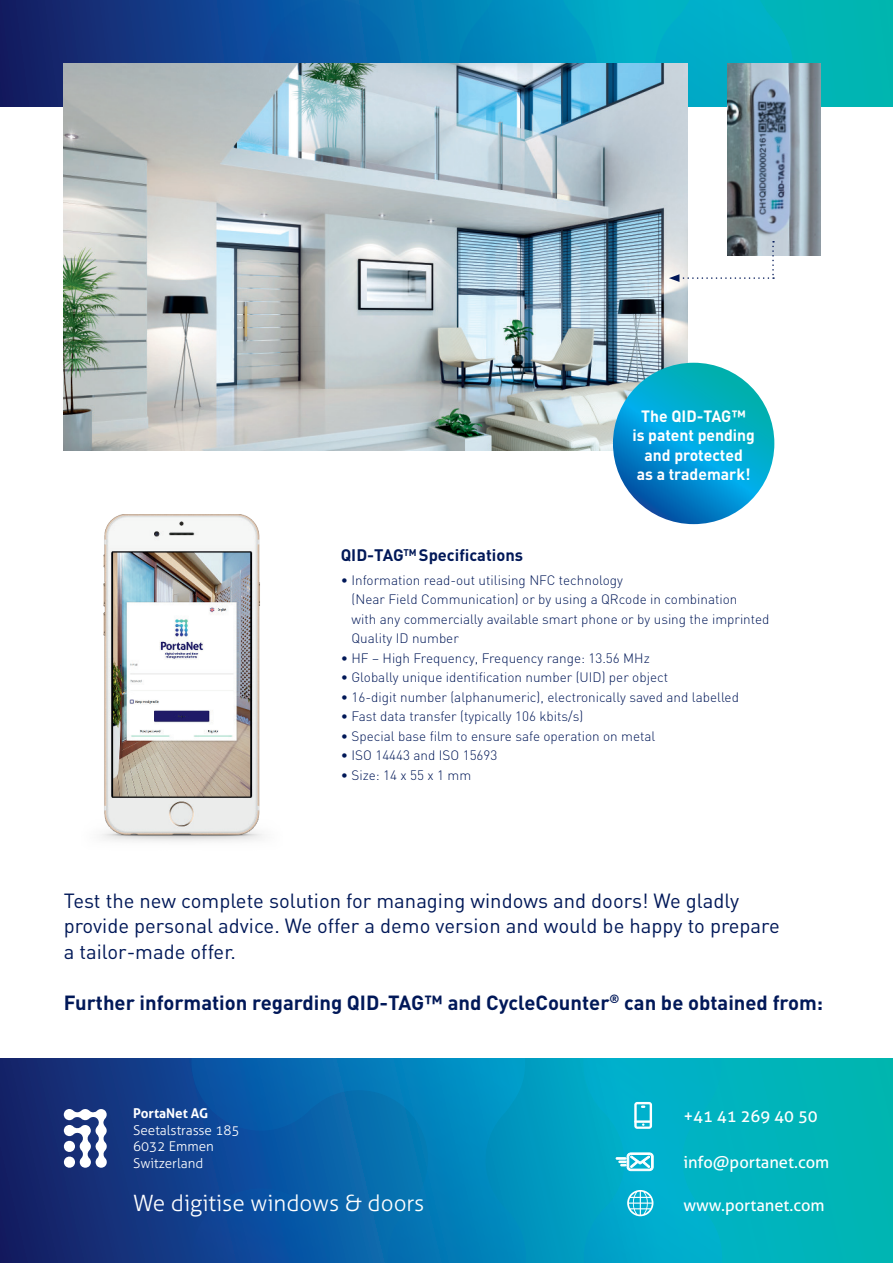
<style>
.page{position:relative;width:893px;height:1263px;background:#fff}
.page>*{position:absolute;margin:0;border:0;box-sizing:border-box;transform-origin:0 0}
.t1{font:300 22.5px "Aller";color:#fff}
.t2{font:20.25px/25.5px "DIN";color:#011858}
.t3{font:700 20.25px "DIN";color:#011858}
.t4{font:16.5px "Aller";color:#fff}
.t5{font:700 16.5px "DIN";color:#011858}
.t6{font:700 16.2px/19.2px "DIN";color:#fff;text-align:center}
.t7{font:300 13.5px/19.5px "DIN";color:#011858}
.t8{font:300 13.5px/16.5px "Aller";color:#fff}
.t9{font:700 13.5px "Aller";color:#fff}
</style>
<div class="page">
<svg style="left:0;top:0;width:893px;height:106px;background:#0e5b8c"></svg>
<svg style="left:597px;top:0;width:202px;height:106px;background:#02afc6"></svg>
<svg style="left:256px;top:0;width:341px;height:64px;background:#0679b3"></svg>
<img style="left:64px;top:64px;width:623px;height:387px">
<img style="left:727px;top:64px;width:94px;height:191px">
<svg style="left:669px;top:241px;width:105px;height:41px"></svg>
<svg style="left:0;top:1058px;width:893px;height:205px;background:#0a7097"></svg>
<svg style="left:526px;top:1058px;width:202px;height:205px;background:#00a8c6"></svg>
<svg style="left:185px;top:1188px;width:6px;height:75px"></svg>
<svg style="left:191px;top:1058px;width:335px;height:205px;background:#066cae"></svg>
<svg style="left:63px;top:1108px;width:44px;height:60px"></svg>
<svg style="left:634px;top:1102px;width:18px;height:27px"></svg>
<svg style="left:616px;top:1152px;width:38px;height:19px"></svg>
<svg style="left:627px;top:1190px;width:26px;height:26px"></svg>
<svg style="left:613px;top:363px;width:161px;height:161px;background:#009acb"></svg>
<img style="left:101px;top:514px;width:162px;height:328px">
<p class="t6" style="left:632px;top:406px;width:124px">The QID-TAG™<br>is patent pending and protected<br>as a trademark!</p>
<p class="t5" style="left:341px;top:544px;width:184px">QID-TAG<sup>TM</sup> Specifications</p>
<p class="t7" style="left:352px;top:570px;width:419px;text-indent:-11px">• Information read-out utilising NFC technology<br>(Near Field Communication) or by using a QRcode in combination<br>with any commercially available smart phone or by using the imprinted Quality ID number</p>
<p class="t7" style="left:341px;top:648px;width:311px">• HF – High Frequency, Frequency range: 13.56 MHz</p>
<p class="t7" style="left:341px;top:668px;width:329px">• Globally unique identification number (UID) per object</p>
<p class="t7" style="left:341px;top:687px;width:400px">• 16-digit number (alphanumeric), electronically saved and labelled</p>
<p class="t7" style="left:341px;top:707px;width:244px">• Fast data transfer (typically 106 kbits/s)</p>
<p class="t7" style="left:341px;top:726px;width:316px">• Special base film to ensure safe operation on metal</p>
<p class="t7" style="left:341px;top:746px;width:158px">• ISO 14443 and ISO 15693</p>
<p class="t7" style="left:341px;top:765px;width:132px">• Size: 14 x 55 x 1 mm</p>
<h2 class="t2" style="left:64px;top:887px;width:718px">Test the new complete solution for managing windows and doors! We gladly provide personal advice. We offer a demo version and would be happy to prepare a tailor-made offer.</h2>
<h2 class="t3" style="left:64px;top:989px;width:761px">Further information regarding QID-TAG™ and CycleCounter<sup>®</sup> can be obtained from:</h2>
<p class="t9" style="left:133px;top:1105px;width:77px">PortaNet AG</p>
<p class="t8" style="left:133px;top:1122px;width:108px">Seetalstrasse 185<br>6032 Emmen<br>Switzerland</p>
<h1 class="t1" style="left:133px;top:1190px;width:293px">We digitise windows &amp; doors</h1>
<p class="t4" style="left:683px;top:1106px;width:136px">+41 41 269 40 50</p>
<p class="t4" style="left:683px;top:1152px;width:147px">info@portanet.com</p>
<p class="t4" style="left:683px;top:1195px;width:143px">www.portanet.com</p>
</div>
